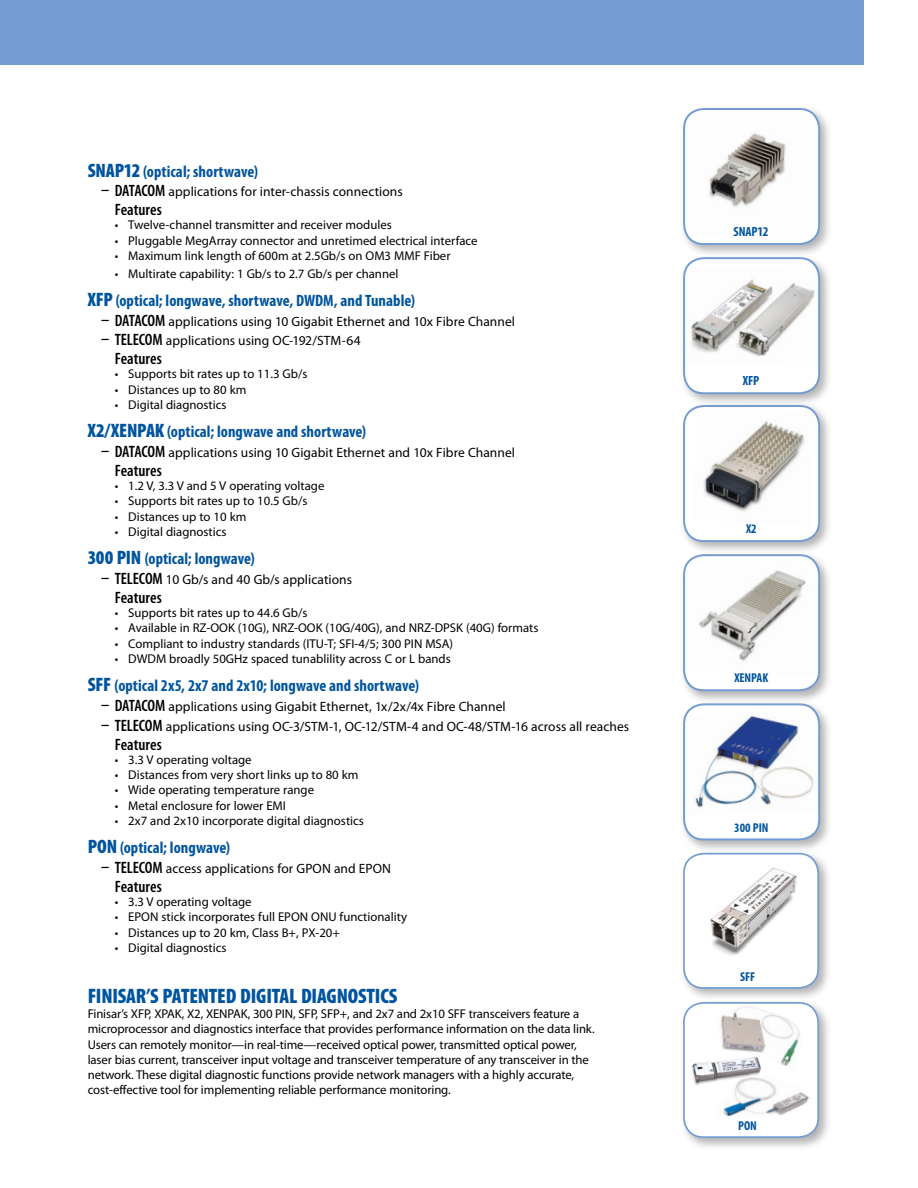
<style>
.page{position:relative;width:918px;height:1188px;background:#fff}
.page>*{position:absolute;margin:0;border:0;box-sizing:border-box;transform-origin:0 0}
.t1{font:900 condensed 21px "Myriad Pro";letter-spacing:-.01em;color:#00549e}
.t2{font:700 condensed 16.5px "Myriad Pro";letter-spacing:.005em;color:#00549e}
.t3{font:600 condensed 16.5px "Myriad Pro";color:#000}
.t4{font:13.5px "Myriad Pro";letter-spacing:.005em;color:#000}
.t5{font:700 condensed 13.35px "Myriad Pro";letter-spacing:-.005em;color:#00549e}
.t6{font:700 condensed 12.9px "Myriad Pro";color:#00549e}
.t7{font:12.75px/15.3px "Myriad Pro";color:#000}
.s1{font-weight:900;font-size:19.5px}
.s2{font-weight:600;font-stretch:condensed;font-size:16.5px}
</style>
<div class="page">
<div style="left:0;top:0;width:864px;height:64px;background:#739dd2"></div>
<div style="left:680px;top:254px;width:153px;height:153px;background:#000;opacity:.3"></div>
<svg style="left:684px;top:258px;width:135px;height:135px"></svg>
<img style="left:684px;top:267px;width:135px;height:100px">
<div style="left:683px;top:257px;width:137px;height:137px;border:2px solid #739dd2;border-radius:20px"></div>
<div style="left:680px;top:105px;width:153px;height:153px;background:#000;opacity:.3"></div>
<img style="left:684px;top:109px;width:135px;height:132px">
<div style="left:683px;top:108px;width:137px;height:137px;border:2px solid #739dd2;border-radius:20px"></div>
<div style="left:680px;top:402px;width:153px;height:153px;background:#000;opacity:.3"></div>
<svg style="left:684px;top:406px;width:135px;height:135px"></svg>
<img style="left:692px;top:406px;width:125px;height:120px">
<div style="left:683px;top:405px;width:137px;height:137px;border:2px solid #739dd2;border-radius:20px"></div>
<div style="left:680px;top:849px;width:152px;height:153px;background:#000;opacity:.3"></div>
<svg style="left:684px;top:854px;width:134px;height:134px"></svg>
<img style="left:689px;top:859px;width:124px;height:103px">
<div style="left:683px;top:853px;width:136px;height:136px;border:2px solid #739dd2;border-radius:20px"></div>
<div style="left:680px;top:551px;width:153px;height:153px;background:#000;opacity:.3"></div>
<svg style="left:684px;top:676px;width:135px;height:14px"></svg>
<img style="left:684px;top:555px;width:135px;height:121px">
<div style="left:683px;top:554px;width:137px;height:137px;border:2px solid #739dd2;border-radius:20px"></div>
<div style="left:680px;top:700px;width:153px;height:153px;background:#000;opacity:.3"></div>
<svg style="left:684px;top:704px;width:135px;height:135px"></svg>
<img style="left:684px;top:709px;width:135px;height:107px">
<div style="left:683px;top:703px;width:137px;height:137px;border:2px solid #739dd2;border-radius:20px"></div>
<div style="left:680px;top:998px;width:152px;height:153px;background:#000;opacity:.3"></div>
<div style="left:683px;top:1002px;width:136px;height:136px;border:2px solid #739dd2;border-radius:20px"></div>
<svg style="left:684px;top:1003px;width:134px;height:134px"></svg>
<img style="left:713px;top:1075px;width:99px;height:45px">
<img style="left:718px;top:1005px;width:85px;height:66px">
<p class="t2" style="left:88px;top:162px;width:172px"><span class="s1">SNAP12</span> (optical; shortwave)</p>
<p class="t4" style="left:101px;top:184px;width:303px"><span class="s2">– Datacom</span> applications for inter-chassis connections</p>
<p class="t3" style="left:115px;top:201px;width:49px">Features</p>
<p class="t7" style="left:115px;top:218px;width:279px">• Twelve-channel transmitter and receiver modules</p>
<p class="t7" style="left:115px;top:233px;width:364px">• Pluggable MegArray connector and unretimed electrical interface</p>
<p class="t7" style="left:115px;top:248px;width:337px">• Maximum link length of 600m at 2.5Gb/s on OM3 MMF Fiber</p>
<p class="t7" style="left:115px;top:266px;width:285px">• Multirate capability: 1 Gb/s to 2.7 Gb/s per channel</p>
<p class="t2" style="left:88px;top:291px;width:329px"><span class="s1">XFP</span> (optical; longwave, shortwave, DWDM, and Tunable)</p>
<p class="t4" style="left:101px;top:314px;width:415px"><span class="s2">– Datacom</span> applications using 10 Gigabit Ethernet and 10x Fibre Channel</p>
<p class="t4" style="left:101px;top:333px;width:261px"><span class="s2">– Telecom</span> applications using OC-192/STM-64</p>
<p class="t3" style="left:115px;top:350px;width:49px">Features</p>
<p class="t7" style="left:115px;top:367px;width:194px">• Supports bit rates up to 11.3 Gb/s</p>
<p class="t7" style="left:115px;top:382px;width:133px">• Distances up to 80 km</p>
<p class="t7" style="left:115px;top:397px;width:113px">• Digital diagnostics</p>
<p class="t2" style="left:88px;top:423px;width:280px"><span class="s1">X2/XEN PAK</span> (optical; longwave and shortwave)</p>
<p class="t4" style="left:101px;top:445px;width:415px"><span class="s2">– DATACOM</span> applications using 10 Gigabit Ethernet and 10x Fibre Channel</p>
<p class="t3" style="left:115px;top:461px;width:49px">Features</p>
<p class="t7" style="left:115px;top:478px;width:211px">• 1.2 V, 3.3 V and 5 V operating voltage</p>
<p class="t7" style="left:115px;top:494px;width:194px">• Supports bit rates up to 10.5 Gb/s</p>
<p class="t7" style="left:115px;top:509px;width:133px">• Distances up to 10 km</p>
<p class="t7" style="left:115px;top:524px;width:113px">• Digital diagnostics</p>
<p class="t2" style="left:88px;top:550px;width:169px"><span class="s1">300 PIN</span> (optical; longwave)</p>
<p class="t4" style="left:101px;top:572px;width:252px"><span class="s2">– telecom</span> 10 Gb/s and 40 Gb/s applications</p>
<p class="t3" style="left:115px;top:588px;width:49px">Features</p>
<p class="t7" style="left:115px;top:605px;width:194px">• Supports bit rates up to 44.6 Gb/s</p>
<p class="t7" style="left:115px;top:621px;width:425px">• Available in RZ-OOK (10G), NRZ-OOK (10G/40G), and NRZ-DPSK (40G) formats</p>
<p class="t7" style="left:115px;top:636px;width:340px">• Compliant to industry standards (ITU-T; SFI-4/5; 300 PIN MSA)</p>
<p class="t7" style="left:115px;top:651px;width:338px">• DWDM broadly 50GHz spaced tunablility across C or L bands</p>
<p class="t2" style="left:88px;top:677px;width:333px"><span class="s1">SFF</span> (optical 2x5, 2x7 and 2x10; longwave and shortwave)</p>
<p class="t4" style="left:101px;top:699px;width:406px"><span class="s2">– Datacom</span> applications using Gigabit Ethernet, 1x/2x/4x Fibre Channel</p>
<p class="t4" style="left:101px;top:719px;width:529px"><span class="s2">– Telecom</span> applications using OC-3/STM-1, OC-12/STM-4 and OC-48/STM-16 across all reaches</p>
<p class="t3" style="left:115px;top:735px;width:49px">Features</p>
<p class="t7" style="left:115px;top:752px;width:138px">• 3.3 V operating voltage</p>
<p class="t7" style="left:115px;top:767px;width:245px">• Distances from very short links up to 80 km</p>
<p class="t7" style="left:115px;top:783px;width:201px">• Wide operating temperature range</p>
<p class="t7" style="left:115px;top:798px;width:173px">• Metal enclosure for lower EMI</p>
<p class="t7" style="left:115px;top:813px;width:251px">• 2x7 and 2x10 incorporate digital diagnostics</p>
<p class="t2" style="left:88px;top:839px;width:144px"><span class="s1">PON</span> (optical; longwave)</p>
<p class="t4" style="left:101px;top:861px;width:291px"><span class="s2">– Telecom</span> access applications for GPON and EPON</p>
<p class="t3" style="left:115px;top:877px;width:49px">Features</p>
<p class="t7" style="left:115px;top:894px;width:138px">• 3.3 V operating voltage</p>
<p class="t7" style="left:115px;top:910px;width:294px">• EPON stick incorporates full EPON ONU functionality</p>
<p class="t7" style="left:115px;top:925px;width:227px">• Distances up to 20 km, Class B+, PX-20+</p>
<p class="t7" style="left:115px;top:940px;width:113px">• Digital diagnostics</p>
<h1 class="t1" style="left:88px;top:984px;width:302px">FINISAR’S PATENTED DIGITAL DIAGNOSTICS</h1>
<p class="t7" style="left:88px;top:1006px;width:508px">Finisar’s XFP, XPAK, X2, XENPAK, 300 PIN, SFP, SFP+, and 2x7 and 2x10 SFF transceivers feature a microprocessor and diagnostics interface that provides performance information on the data link.<br>Users can remotely monitor—in real-time—received optical power, transmitted optical power, laser bias current, transceiver input voltage and transceiver temperature of any transceiver in the network. These digital diagnostic functions provide network managers with a highly accurate, cost-effective tool for implementing reliable performance monitoring.</p>
<p class="t5" style="left:734px;top:224px;width:36px">SNAP12</p>
<p class="t5" style="left:743px;top:374px;width:18px">XFP</p>
<p class="t6" style="left:746px;top:522px;width:12px">X2</p>
<p class="t6" style="left:734px;top:671px;width:36px">XENPAK</p>
<p class="t6" style="left:734px;top:820px;width:36px">300 PIN</p>
<p class="t6" style="left:740px;top:969px;width:17px">SFF</p>
<p class="t6" style="left:738px;top:1118px;width:20px">PON</p>
</div>
